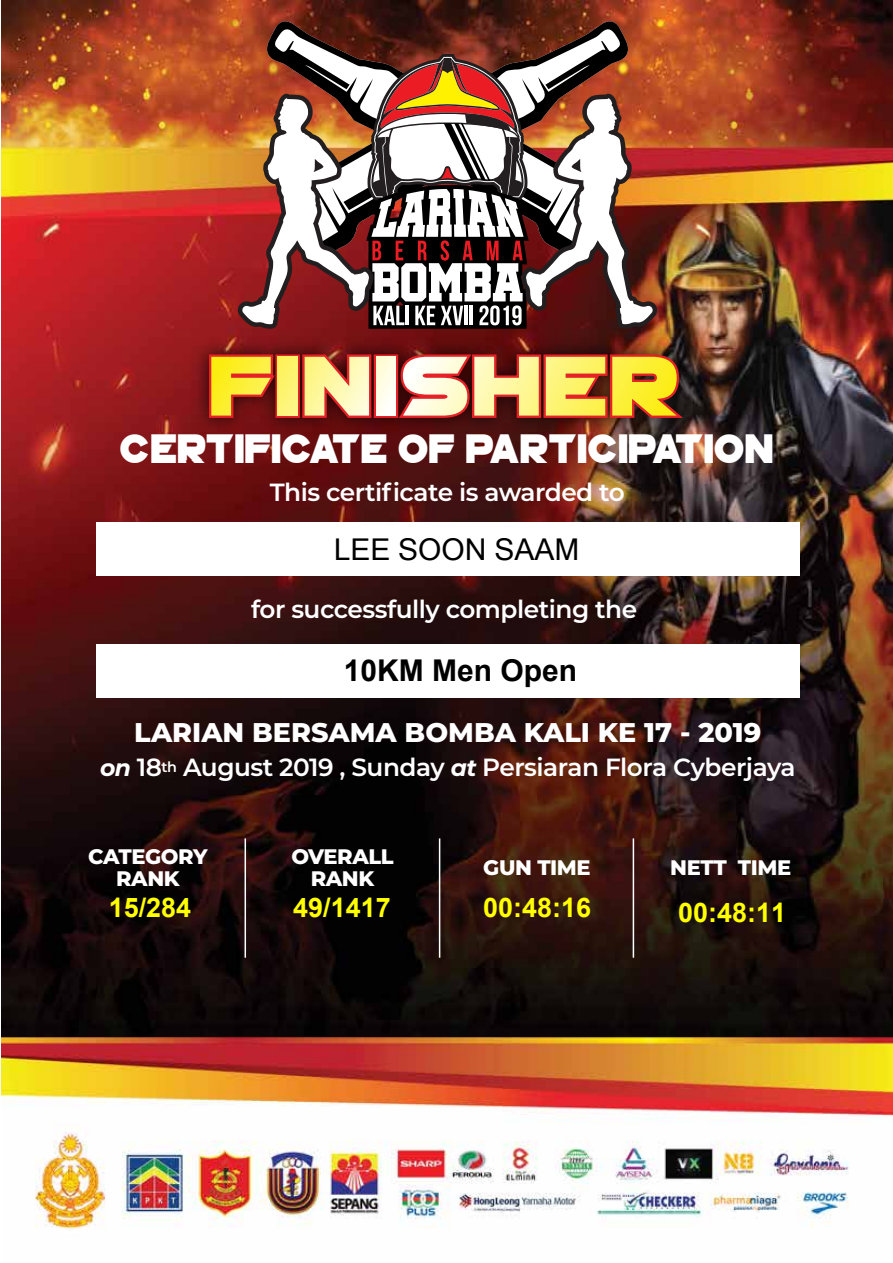
<style>
.page{position:relative;width:893px;height:1263px;background:#fff}
.page>*{position:absolute;margin:0;border:0;box-sizing:border-box;transform-origin:0 0}
.t1{font:42px "Superstar X";color:#fff}
.t2{font:700 30px "Microsoft Sans Serif";color:#000}
.t3{font:700 30px "Arial";color:#000}
.t4{font:800 27px "Montserrat";color:#fff}
.t5{font:700 27px "Arial";color:#ff0}
.t6{font:600 24.75px "Montserrat";letter-spacing:-.02em;color:#fff}
.t7{font:800 21px/22px "Montserrat";letter-spacing:-.02em;color:#fff;text-align:center}
.s1{font-weight:700;font-style:italic;font-size:23.55px}
</style>
<div class="page">
<img style="left:1px;top:1px;width:892px;height:1228px">
<div style="left:96px;top:644px;width:703px;height:54px;background:#fff"></div>
<div style="left:96px;top:522px;width:703px;height:53px;background:#fff"></div>
<img style="left:184px;top:317px;width:526px;height:142px">
<div style="left:275px;top:354px;width:25px;height:64px;border:5px solid #e82127"></div>
<div style="left:374px;top:354px;width:24px;height:64px;border:5px solid #e82127"></div>
<svg style="left:207px;top:352px;width:72px;height:68px"></svg>
<div style="left:278px;top:357px;width:20px;height:59px;background:linear-gradient(to bottom,#fdf35e,#fdf685)"></div>
<svg style="left:300px;top:352px;width:74px;height:70px"></svg>
<div style="left:376px;top:357px;width:20px;height:59px;background:linear-gradient(to bottom,#fffcd8,#fffffd)"></div>
<svg style="left:395px;top:352px;width:294px;height:70px"></svg>
<hr style="left:245px;top:838px;width:1px;height:120px;background:#fff">
<hr style="left:439px;top:838px;width:1px;height:120px;background:#fff">
<hr style="left:633px;top:838px;width:1px;height:120px;background:#fff">
<svg style="left:276px;top:15px;width:354px;height:39px"></svg>
<svg style="left:237px;top:54px;width:421px;height:275px"></svg>
<h1 class="t1" style="left:121px;top:420px;width:655px">CERTIFICATE OF PARTICIPATION</h1>
<p class="t6" style="left:270px;top:475px;width:356px">This certificate is awarded to</p>
<p class="t2" style="left:334px;top:532px;width:247px">LEE SOON SAAM</p>
<p class="t6" style="left:251px;top:591px;width:388px">for successfully completing the</p>
<p class="t3" style="left:344px;top:654px;width:235px">10KM Men Open</p>
<p class="t4" style="left:134px;top:712px;width:628px">LARIAN BERSAMA BOMBA KALI KE 17 - 2019</p>
<p class="t6" style="left:100px;top:750px;width:697px"><span class="s1">on</span> 18<sup>th</sup> August 2019 , Sunday <span class="s1">at</span> Persiaran Flora Cyberjaya</p>
<p class="t7" style="left:88px;top:844px;width:121px">CATEGORY<br>RANK</p>
<p class="t7" style="left:291px;top:844px;width:104px">OVERALL<br>RANK</p>
<p class="t7" style="left:483px;top:855px;width:109px">GUN TIME</p>
<p class="t7" style="left:670px;top:855px;width:122px">NETT TIME</p>
<p class="t5" style="left:109px;top:893px;width:84px">15/284</p>
<p class="t5" style="left:293px;top:893px;width:99px">49/1417</p>
<p class="t5" style="left:678px;top:897px;width:110px">00:48:11</p>
<p class="t5" style="left:483px;top:893px;width:110px">00:48:16</p>
</div>
